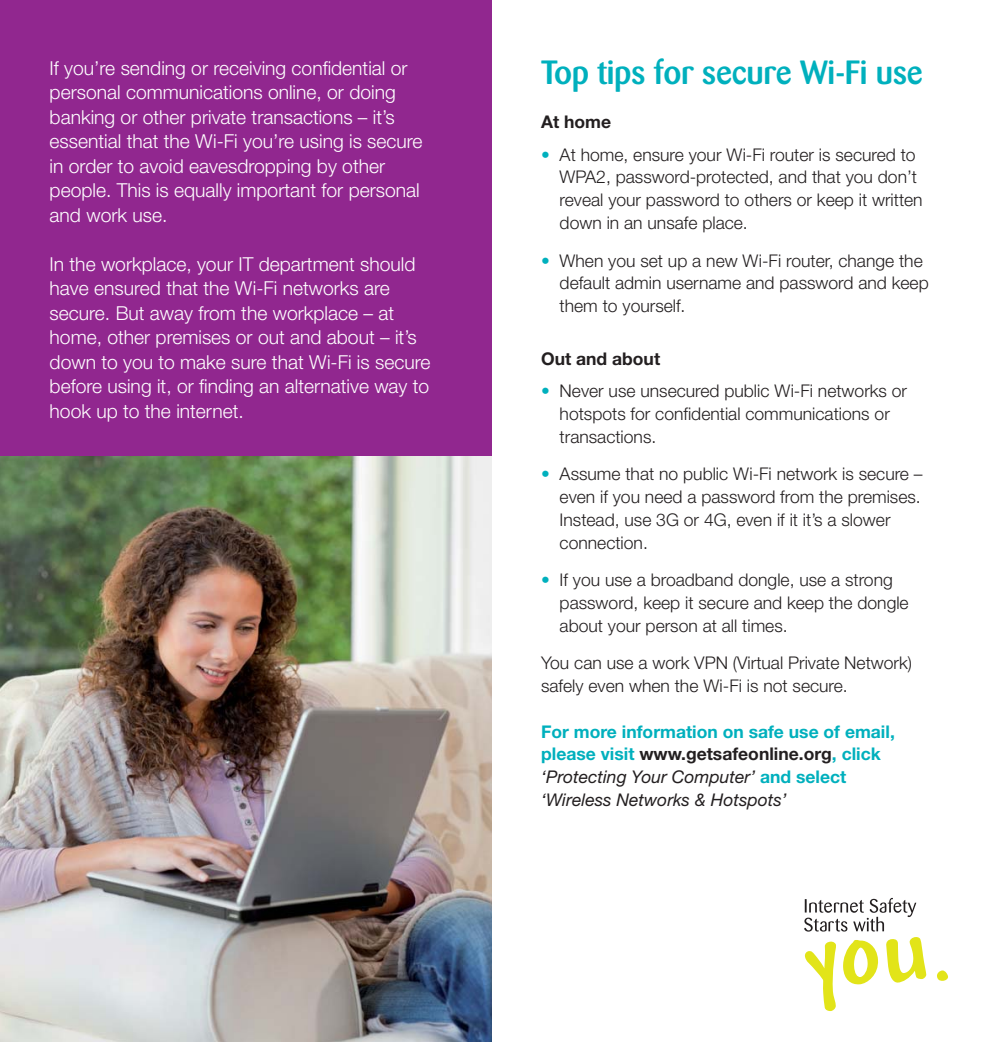
<style>
.page{position:relative;width:983px;height:1042px;background:#fff}
.page>*{position:absolute;margin:0;border:0;box-sizing:border-box;transform-origin:0 0}
.t1{font:500 33.25px "Barmeno";letter-spacing:-.01em;color:#00b0bd}
.t2{font:300 19.25px/24.5px "Helvetica Neue";color:#fff}
.t3{font:300 17.5px/22.8px "Helvetica Neue";color:#231f20}
.t4{font:700 17.5px/22.8px "Helvetica Neue";color:#00b0bd}
.t5{font:700 17.5px "Helvetica Neue";color:#231f20}
.s1{color:#00b0bd}
.s2{color:#231f20}
.s3{font-weight:400;font-style:italic;color:#231f20}
</style>
<div class="page">
<div style="left:0;top:0;width:491px;height:1042px;background:#91278f"></div>
<img style="left:0;top:456px;width:491px;height:586px">
<svg style="left:804px;top:898px;width:112px;height:33px"></svg>
<svg style="left:804px;top:941px;width:31px;height:70px"></svg>
<svg style="left:843px;top:940px;width:35px;height:45px"></svg>
<svg style="left:886px;top:937px;width:40px;height:46px"></svg>
<svg style="left:937px;top:970px;width:10px;height:11px"></svg>
<p class="t2" style="left:50px;top:57px;width:374px">If you’re sending or receiving confidential or personal communications online, or doing banking or other private transactions – it’s essential that the Wi-Fi you’re using is secure in order to avoid eavesdropping by other people. This is equally important for personal and work use.</p>
<p class="t2" style="left:50px;top:253px;width:382px">In the workplace, your IT department should have ensured that the Wi-Fi networks are secure. But away from the workplace – at home, other premises or out and about – it’s down to you to make sure that Wi-Fi is secure before using it, or finding an alternative way to hook up to the internet.</p>
<h1 class="t1" style="left:541px;top:59px;width:383px">Top tips for secure Wi-Fi use</h1>
<p class="t5" style="left:541px;top:115px;width:71px">At home</p>
<p class="t3" style="left:559px;top:145px;width:364px;text-indent:-18px"><span class="s1">•</span> At home, ensure your Wi-Fi router is secured to WPA2, password-protected, and that you don’t reveal your password to others or keep it written down in an unsafe place.</p>
<p class="t3" style="left:559px;top:251px;width:370px;text-indent:-18px"><span class="s1">•</span> When you set up a new Wi-Fi router, change the default admin username and password and keep them to yourself.</p>
<p class="t5" style="left:541px;top:352px;width:120px">Out and about</p>
<p class="t3" style="left:559px;top:381px;width:349px;text-indent:-18px"><span class="s1">•</span> Never use unsecured public Wi-Fi networks or hotspots for confidential communications or transactions.</p>
<p class="t3" style="left:559px;top:464px;width:364px;text-indent:-18px"><span class="s1">•</span> Assume that no public Wi-Fi network is secure – even if you need a password from the premises.<br>Instead, use 3G or 4G, even if it it’s a slower connection.</p>
<p class="t3" style="left:559px;top:570px;width:350px;text-indent:-18px"><span class="s1">•</span> If you use a broadband dongle, use a strong password, keep it secure and keep the dongle about your person at all times.</p>
<p class="t3" style="left:541px;top:653px;width:372px">You can use a work VPN (Virtual Private Network) safely even when the Wi-Fi is not secure.</p>
<p class="t4" style="left:541px;top:722px;width:355px">For more information on safe use of email, please visit <span class="s2">www.getsafeonline.org</span>, click <span class="s3">‘Protecting Your Computer’</span> and select <span class="s3">‘Wireless Networks &amp; Hotspots’</span></p>
</div>
